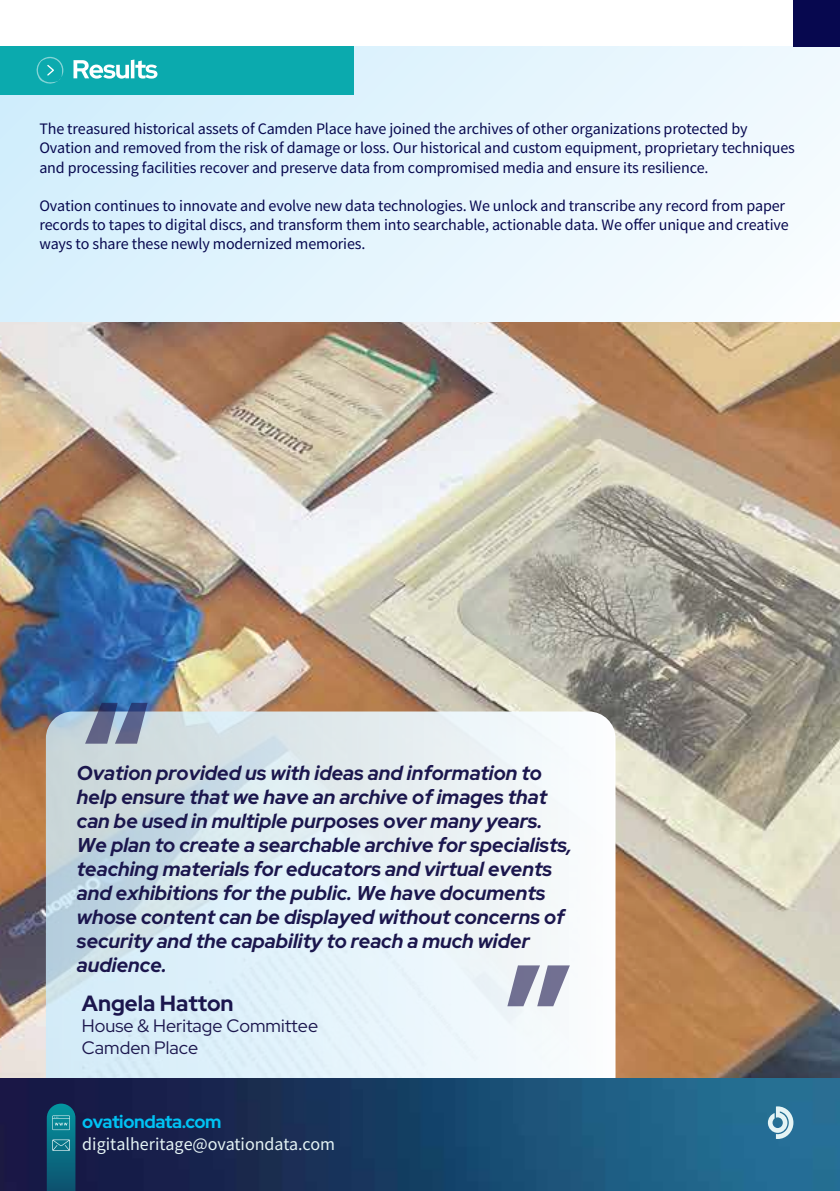
<style>
.page{position:relative;width:840px;height:1191px;background:#fff}
.page>*{position:absolute;margin:0;border:0;box-sizing:border-box;transform-origin:0 0}
.t1{font:700 22px "Red Hat Display";color:#1b164d}
.t2{font:italic 700 20px/24px "Red Hat Display";color:#1b164d}
.t3{font:18px/21.6px "Red Hat Display";color:#1b164d}
.t4{font:18px "Source Sans Pro";color:#e5f4f5}
.t5{font:700 18px "Red Hat Display";letter-spacing:-.02em;color:#00c2f3}
.t6{font:16px/19.2px "Source Sans Pro";letter-spacing:-.01em;color:#07084f}
</style>
<div class="page">
<img style="left:0;top:322px;width:839px;height:869px">
<svg style="left:46px;top:711px;width:569px;height:392px"></svg>
<svg style="left:767px;top:1106px;width:26px;height:33px"></svg>
<svg style="left:47px;top:1103px;width:28px;height:88px;background:#137388"></svg>
<svg style="left:85px;top:703px;width:62px;height:40px;background:#707fa0"></svg>
<svg style="left:507px;top:965px;width:62px;height:41px"></svg>
<div style="left:0;top:46px;width:839px;height:276px;background:linear-gradient(to right,#d1eefb,#f6fbff)"></div>
<div style="left:0;top:46px;width:354px;height:48px;background:#0baaae"></div>
<svg style="left:73px;top:60px;width:56px;height:19px"></svg>
<hr style="left:131px;top:60px;width:3px;height:18px;background:#fff">
<svg style="left:135px;top:61px;width:22px;height:18px"></svg>
<svg style="left:37px;top:57px;width:26px;height:27px"></svg>
<div style="left:793px;top:0;width:46px;height:46px;background:#07084f"></div>
<p class="t6" style="left:39px;top:119px;width:756px">The treasured historical assets of Camden Place have joined the archives of other organizations protected by<br>Ovation and removed from the risk of damage or loss. Our historical and custom equipment, proprietary techniques and processing facilities recover and preserve data from compromised media and ensure its resilience.</p>
<p class="t6" style="left:39px;top:196px;width:750px">Ovation continues to innovate and evolve new data technologies. We unlock and transcribe any record from paper records to tapes to digital discs, and transform them into searchable, actionable data. We offer unique and creative ways to share these newly modernized memories.</p>
<p class="t2" style="left:77px;top:761px;width:496px">Ovation provided us with ideas and information to help ensure that we have an archive of images that can be used in multiple purposes over many years.<br>We plan to create a searchable archive for specialists, teaching materials for educators and virtual events and exhibitions for the public. We have documents whose content can be displayed without concerns of security and the capability to reach a much wider audience.</p>
<h1 class="t1" style="left:82px;top:988px;width:153px">Angela Hatton</h1>
<p class="t3" style="left:82px;top:1014px;width:237px">House &amp; Heritage Committee<br>Camden Place</p>
<p class="t5" style="left:82px;top:1109px;width:141px">ovationdata.com</p>
<p class="t4" style="left:82px;top:1132px;width:254px">digitalheritage@ovationdata.com</p>
</div>
